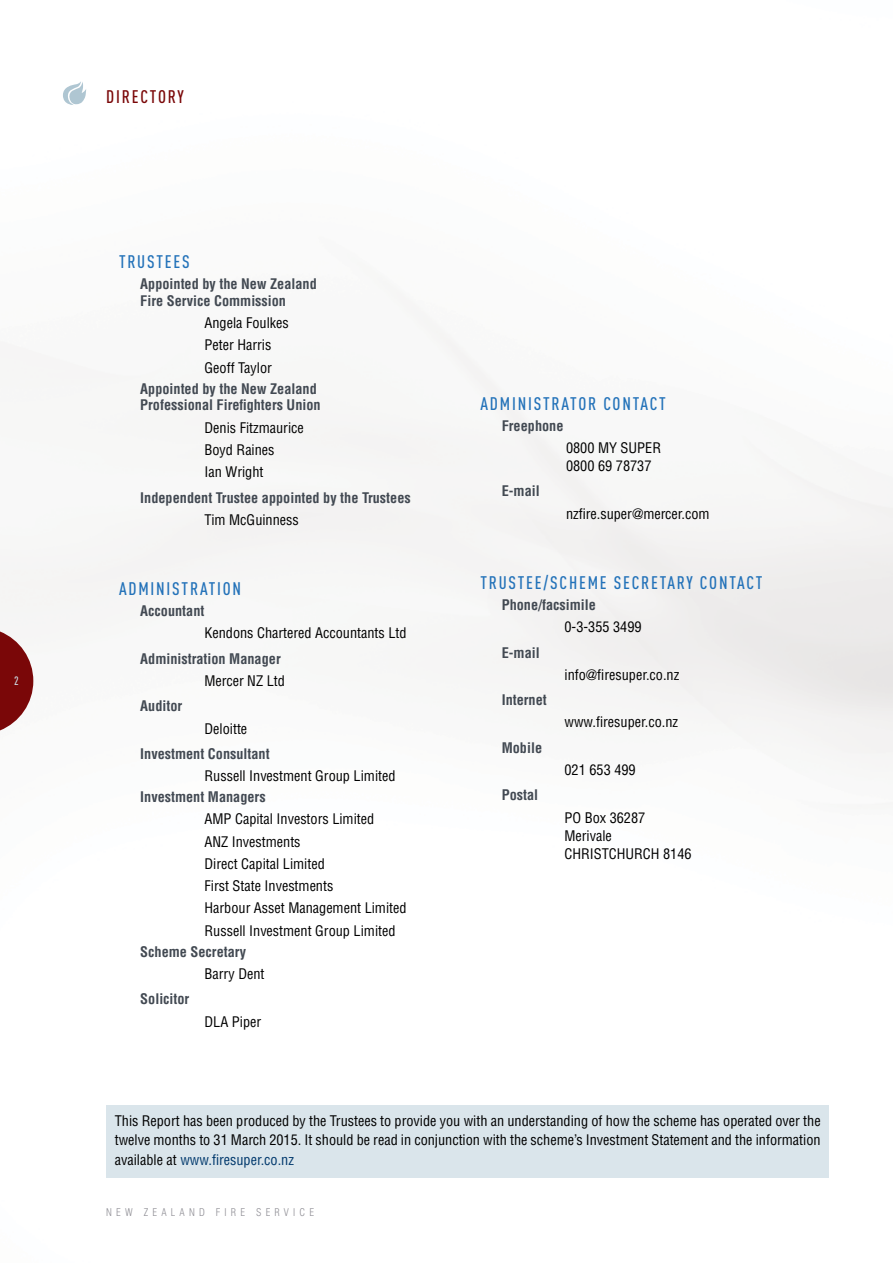
<style>
.page{position:relative;width:893px;height:1263px;background:#fff}
.page>*{position:absolute;margin:0;border:0;box-sizing:border-box;transform-origin:0 0}
.t1{font:500 18px "DIN Cond";letter-spacing:.1em;color:#2372b9}
.t2{font:500 18px "DIN Cond";letter-spacing:.1em;color:#7a0708}
.t3{font:14.25px/22.2px "Switzerland Condensed";color:#000}
.t4{font:700 14.25px/16.8px "Switzerland Condensed";color:#424952}
.t5{font:500 12px "DIN Cond";color:#cbdbe3}
.t6{font:300 condensed 10.5px "Swiss 721 BT";letter-spacing:.4em;color:#8e8d94}
.s1{color:#00386c}
</style>
<div class="page">
<svg style="left:63px;top:81px;width:23px;height:25px"></svg>
<svg style="left:0;top:631px;width:33px;height:99px"></svg>
<div style="left:106px;top:1106px;width:723px;height:72px;background:#dae5eb"></div>
<p class="t5" style="left:14px;top:674px;width:6px">2</p>
<p class="t2" style="left:106px;top:86px;width:79px">DIRECTORY</p>
<p class="t1" style="left:119px;top:251px;width:72px">TRUSTEES</p>
<p class="t4" style="left:140px;top:275px;width:178px">Appointed by the New Zealand<br>Fire Service Commission</p>
<p class="t3" style="left:205px;top:311px;width:86px">Angela Foulkes<br>Peter Harris<br>Geoff Taylor</p>
<p class="t4" style="left:140px;top:380px;width:182px">Appointed by the New Zealand<br>Professional Firefighters Union</p>
<p class="t3" style="left:205px;top:416px;width:101px">Denis Fitzmaurice<br>Boyd Raines<br>Ian Wright</p>
<p class="t4" style="left:140px;top:489px;width:272px">Independent Trustee appointed by the Trustees</p>
<p class="t3" style="left:205px;top:508px;width:96px">Tim McGuinness</p>
<p class="t1" style="left:119px;top:578px;width:124px">ADMINISTRATION</p>
<p class="t4" style="left:140px;top:602px;width:66px">Accountant</p>
<p class="t3" style="left:205px;top:622px;width:204px">Kendons Chartered Accountants Ltd</p>
<p class="t4" style="left:140px;top:650px;width:142px">Administration Manager</p>
<p class="t3" style="left:205px;top:669px;width:82px">Mercer NZ Ltd</p>
<p class="t4" style="left:140px;top:698px;width:43px">Auditor</p>
<p class="t3" style="left:205px;top:717px;width:44px">Deloitte</p>
<p class="t4" style="left:140px;top:745px;width:131px">Investment Consultant</p>
<p class="t3" style="left:205px;top:764px;width:192px">Russell Investment Group Limited</p>
<p class="t4" style="left:140px;top:788px;width:127px">Investment Managers</p>
<p class="t3" style="left:205px;top:808px;width:204px">AMP Capital Investors Limited<br>ANZ Investments<br>Direct Capital Limited<br>First State Investments<br>Harbour Asset Management Limited<br>Russell Investment Group Limited</p>
<p class="t4" style="left:140px;top:943px;width:107px">Scheme Secretary</p>
<p class="t3" style="left:205px;top:962px;width:61px">Barry Dent</p>
<p class="t4" style="left:140px;top:991px;width:51px">Solicitor</p>
<p class="t3" style="left:205px;top:1010px;width:58px">DLA Piper</p>
<p class="t1" style="left:480px;top:393px;width:187px">ADMINISTRATOR CONTACT</p>
<p class="t4" style="left:502px;top:417px;width:63px">Freephone</p>
<p class="t3" style="left:566px;top:439px;width:97px;line-height:18px">0800 MY SUPER<br>0800 69 78737</p>
<p class="t4" style="left:502px;top:483px;width:39px">E-mail</p>
<p class="t3" style="left:566px;top:502px;width:145px">nzfire.super@mercer.com</p>
<p class="t1" style="left:480px;top:572px;width:283px">TRUSTEE/SCHEME SECRETARY CONTACT</p>
<p class="t4" style="left:502px;top:596px;width:96px">Phone/facsimile</p>
<p class="t3" style="left:564px;top:616px;width:79px">0-3-355 3499</p>
<p class="t4" style="left:502px;top:644px;width:39px">E-mail</p>
<p class="t3" style="left:564px;top:663px;width:116px">info@firesuper.co.nz</p>
<p class="t4" style="left:502px;top:691px;width:47px">Internet</p>
<p class="t3" style="left:564px;top:711px;width:115px">www.firesuper.co.nz</p>
<p class="t4" style="left:502px;top:739px;width:42px">Mobile</p>
<p class="t3" style="left:564px;top:758px;width:73px">021 653 499</p>
<p class="t4" style="left:502px;top:786px;width:38px">Postal</p>
<p class="t3" style="left:564px;top:808px;width:129px;line-height:18px">PO Box 36287<br>Merivale<br>CHRISTCHURCH 8146</p>
<p class="t3" style="left:115px;top:1110px;width:707px;line-height:19.5px;text-align:justify">This Report has been produced by the Trustees to provide you with an understanding of how the scheme has operated over the twelve months to 31 March 2015. It should be read in conjunction with the scheme’s Investment Statement and the information available at <span class="s1">www.firesuper.co.nz</span></p>
<p class="t6" style="left:106px;top:1205px;width:209px">NEW ZEALAND FIRE SERVICE</p>
</div>
